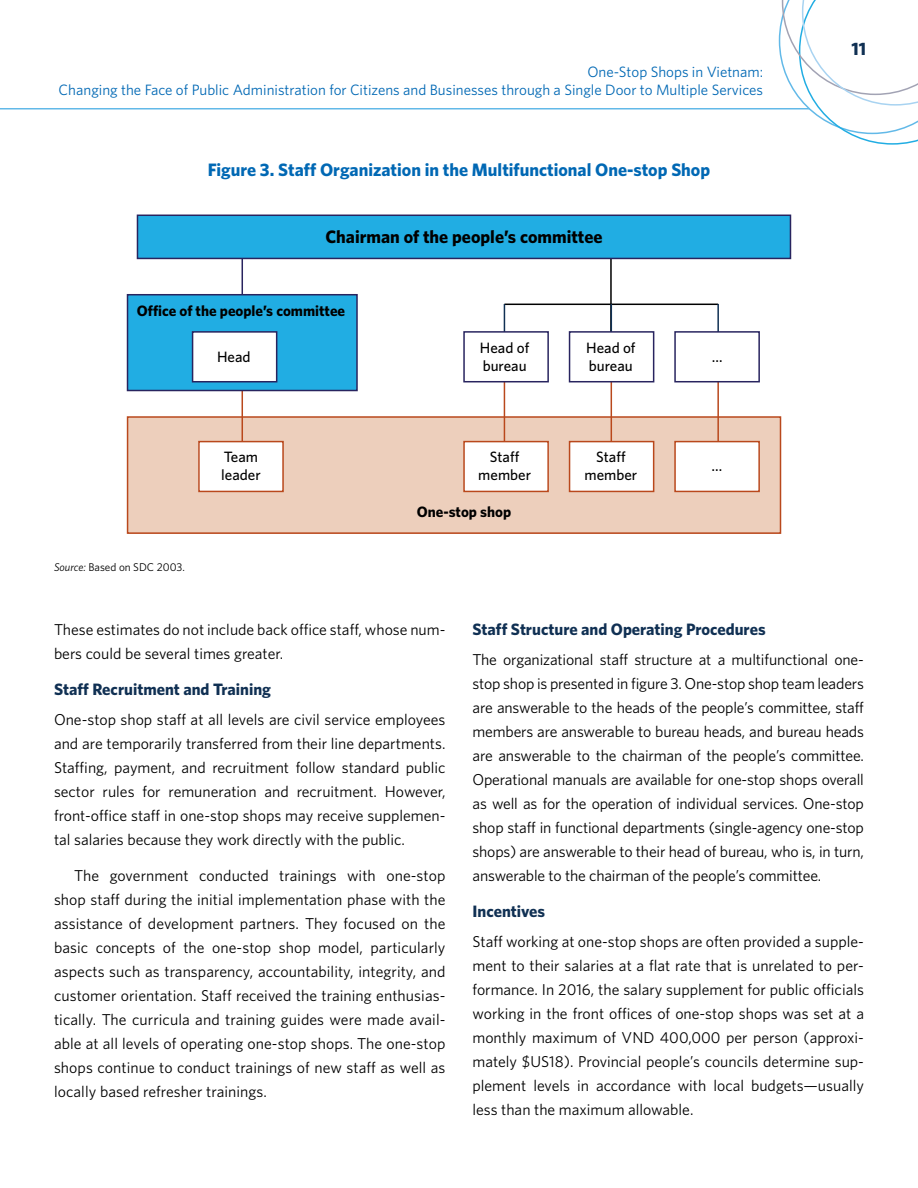
<style>
.page{position:relative;width:918px;height:1188px;background:#fff}
.page>*{position:absolute;margin:0;border:0;box-sizing:border-box;transform-origin:0 0}
.t1{font:700 18px "Whitney HTF";color:#0068b4}
.t2{font:700 18px "Whitney HTF";color:#000}
.t3{font:700 18px "Whitney HTF";color:#103053}
.t4{font:700 16.5px "Whitney HTF";color:#103053}
.t5{font:15.75px/24px "Whitney HTF";color:#000;text-align:justify}
.t6{font:15px/18px "Whitney HTF";color:#0068b4;text-align:right}
.t7{font:500 15px/18px "Whitney HTF";color:#000}
.t8{font:700 15px "Whitney HTF";color:#000}
.t9{font:11.25px "Whitney HTF";color:#000}
.s1{font-style:italic}
</style>
<div class="page">
<hr style="left:0;top:108px;width:810px;height:2px;background:#62b9e8">
<svg style="left:779px;top:0;width:139px;height:145px"></svg>
<div style="left:128px;top:417px;width:653px;height:116px;background:#edcfbc"></div>
<div style="left:127px;top:416px;width:654px;height:118px;border:2px solid #b9481c"></div>
<hr style="left:504px;top:367px;width:1px;height:103px;background:#b9481c">
<hr style="left:717px;top:367px;width:2px;height:103px;background:#b9481c">
<hr style="left:611px;top:367px;width:1px;height:103px;background:#b9481c">
<hr style="left:242px;top:351px;width:1px;height:137px;background:#b9481c">
<hr style="left:242px;top:243px;width:1px;height:89px;background:#28245f">
<hr style="left:610px;top:243px;width:2px;height:108px;background:#000">
<div style="left:137px;top:215px;width:653px;height:43px;background:#21ade3"></div>
<div style="left:137px;top:215px;width:654px;height:44px;border:2px solid #28245f"></div>
<div style="left:128px;top:295px;width:229px;height:96px;background:#21ade3"></div>
<div style="left:127px;top:294px;width:231px;height:97px;border:2px solid #28245f"></div>
<hr style="left:504px;top:304px;width:214px;height:1px;background:#000">
<hr style="left:504px;top:304px;width:1px;height:45px;background:#103053">
<hr style="left:717px;top:304px;width:2px;height:45px;background:#103053">
<hr style="left:611px;top:304px;width:1px;height:45px;background:#103053">
<div style="left:464px;top:332px;width:84px;height:50px;background:#fff"></div>
<div style="left:463px;top:331px;width:86px;height:51px;border:2px solid #28245f"></div>
<div style="left:675px;top:332px;width:84px;height:50px;background:#fff"></div>
<div style="left:674px;top:331px;width:86px;height:51px;border:2px solid #28245f"></div>
<div style="left:570px;top:332px;width:84px;height:50px;background:#fff"></div>
<div style="left:569px;top:331px;width:85px;height:51px;border:2px solid #28245f"></div>
<div style="left:193px;top:332px;width:84px;height:50px;background:#fff"></div>
<div style="left:192px;top:331px;width:85px;height:51px;border:2px solid #28245f"></div>
<div style="left:464px;top:442px;width:84px;height:49px;background:#fff"></div>
<div style="left:463px;top:441px;width:86px;height:51px;border:2px solid #b9481c"></div>
<div style="left:675px;top:442px;width:84px;height:49px;background:#fff"></div>
<div style="left:674px;top:441px;width:86px;height:51px;border:2px solid #b9481c"></div>
<div style="left:570px;top:442px;width:84px;height:49px;background:#fff"></div>
<div style="left:569px;top:441px;width:85px;height:51px;border:2px solid #b9481c"></div>
<div style="left:199px;top:442px;width:84px;height:49px;background:#fff"></div>
<div style="left:198px;top:441px;width:86px;height:51px;border:2px solid #b9481c"></div>
<p class="t6" style="left:59px;top:62px;width:706px">One-Stop Shops in Vietnam:<br>Changing the Face of Public Administration for Citizens and Businesses through a Single Door to Multiple Services</p>
<p class="t1" style="left:208px;top:159px;width:504px">Figure 3. Staff Organization in the Multifunctional One-stop Shop</p>
<p class="t2" style="left:325px;top:225px;width:279px">Chairman of the people’s committee</p>
<p class="t8" style="left:137px;top:301px;width:210px">Office of the people’s committee</p>
<p class="t7" style="left:480px;top:338px;width:51px">Head of bureau</p>
<p class="t7" style="left:586px;top:338px;width:51px">Head of bureau</p>
<p class="t7" style="left:217px;top:347px;width:35px">Head</p>
<p class="t7" style="left:712px;top:347px;width:12px">…</p>
<p class="t9" style="left:54px;top:560px;width:132px"><span class="s1">Source:</span> Based on SDC 2003.</p>
<p class="t7" style="left:221px;top:448px;width:41px">Team leader</p>
<p class="t7" style="left:478px;top:448px;width:54px;text-align:center">Staff member</p>
<p class="t7" style="left:584px;top:448px;width:54px;text-align:center">Staff member</p>
<p class="t8" style="left:417px;top:503px;width:96px">One-stop shop</p>
<p class="t7" style="left:712px;top:457px;width:12px">…</p>
<p class="t3" style="left:852px;top:38px;width:16px">11</p>
<p class="t5" style="left:54px;top:617px;width:393px">These estimates do not include back office staff, whose num&shy;bers could be several times greater.</p>
<p class="t4" style="left:54px;top:679px;width:219px">Staff Recruitment and Training</p>
<p class="t5" style="left:54px;top:707px;width:393px">One-stop shop staff at all levels are civil service employees and are temporarily transferred from their line departments.<br>Staffing, payment, and recruitment follow standard public sector rules for remuneration and recruitment. However, front-office staff in one-stop shops may receive supplemen&shy;tal salaries because they work directly with the public.</p>
<p class="t5" style="left:54px;top:863px;width:393px;text-indent:20px">The government conducted trainings with one-stop shop staff during the initial implementation phase with the assistance of development partners. They focused on the basic concepts of the one-stop shop model, particularly aspects such as transparency, accountability, integrity, and customer orientation. Staff received the training enthusias&shy;tically. The curricula and training guides were made avail&shy;able at all levels of operating one-stop shops. The one-stop shops continue to conduct trainings of new staff as well as locally based refresher trainings.</p>
<p class="t4" style="left:472px;top:620px;width:295px">Staff Structure and Operating Procedures</p>
<p class="t5" style="left:472px;top:647px;width:393px">The organizational staff structure at a multifunctional one&shy;stop shop is presented in figure 3. One-stop shop team leaders are answerable to the heads of the people’s committee, staff members are answerable to bureau heads, and bureau heads are answerable to the chairman of the people’s committee.<br>Operational manuals are available for one-stop shops overall as well as for the operation of individual services. One-stop shop staff in functional departments (single-agency one-stop shops) are answerable to their head of bureau, who is, in turn, answerable to the chairman of the people’s committee.</p>
<p class="t4" style="left:472px;top:902px;width:74px">Incentives</p>
<p class="t5" style="left:472px;top:929px;width:393px">Staff working at one-stop shops are often provided a supple&shy;ment to their salaries at a flat rate that is unrelated to per&shy;formance. In 2016, the salary supplement for public officials working in the front offices of one-stop shops was set at a monthly maximum of VND 400,000 per person (approxi&shy;mately $US18). Provincial people’s councils determine sup&shy;plement levels in accordance with local budgets—usually less than the maximum allowable.</p>
</div>
